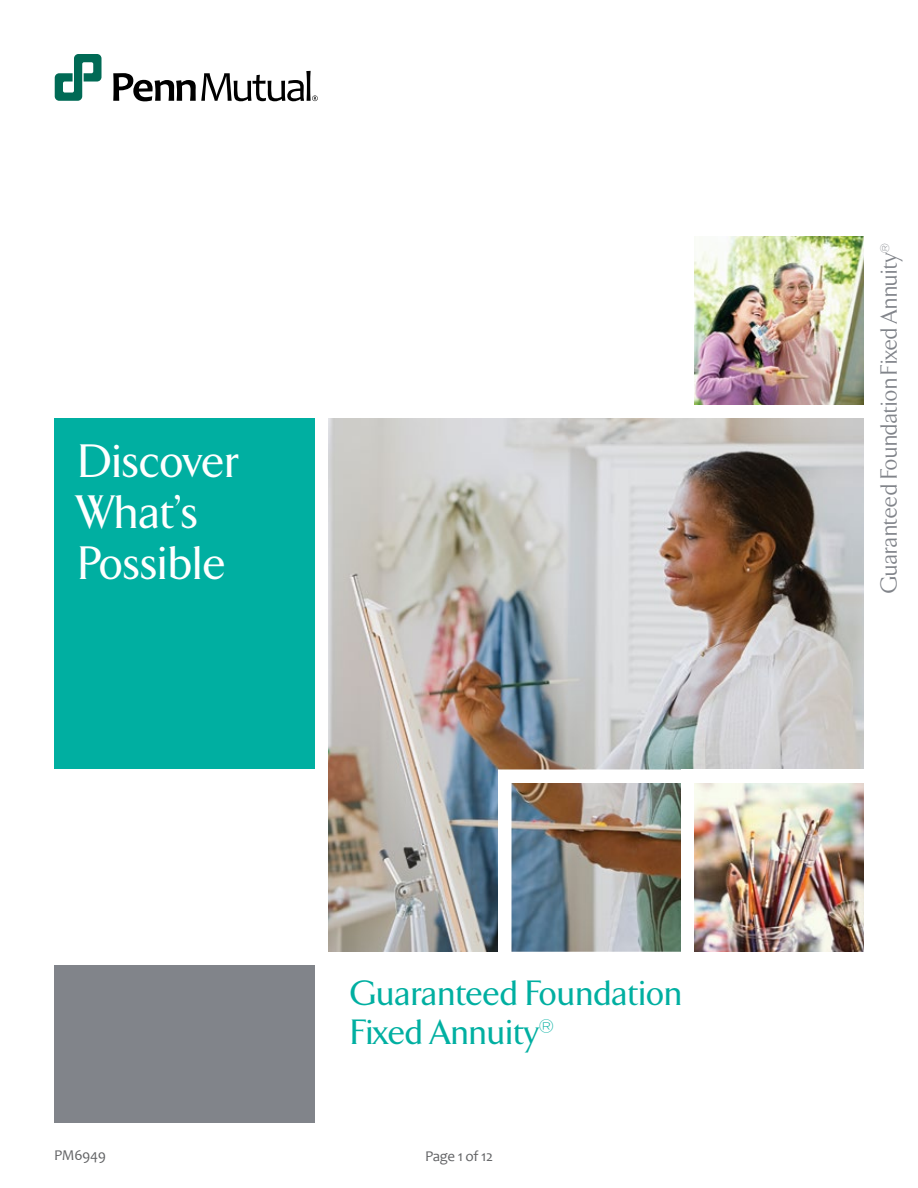
<style>
.page{position:relative;width:918px;height:1188px;background:#fff}
.page>*{position:absolute;margin:0;border:0;box-sizing:border-box;transform-origin:0 0}
.t1{font:500 48px/51px "TF Arrow";letter-spacing:.01em;color:#fff}
.t2{font:500 36px/39px "TF Arrow";letter-spacing:.01em;color:#00afa1}
.t3{font:24px "TF Arrow";letter-spacing:.01em;color:#81848a}
.t4{font:15px "Candara";letter-spacing:-.025em;color:#636466}
</style>
<div class="page">
<svg style="left:55px;top:54px;width:47px;height:47px"></svg>
<svg style="left:113px;top:71px;width:205px;height:30px"></svg>
<img style="left:328px;top:418px;width:536px;height:534px">
<div style="left:54px;top:418px;width:261px;height:352px;background:#00afa1"></div>
<div style="left:54px;top:965px;width:261px;height:158px;background:#81848a"></div>
<img style="left:498px;top:770px;width:183px;height:182px">
<img style="left:694px;top:236px;width:170px;height:169px">
<div style="left:681px;top:770px;width:197px;height:195px;background:#fff"></div>
<img style="left:694px;top:783px;width:170px;height:169px">
<h1 class="t1" style="left:78px;top:437px;width:163px">Discover<br>What’s<br>Possible</h1>
<p class="t2" style="left:350px;top:974px;width:334px">Guaranteed Foundation<br>Fixed Annuity®</p>
<p class="t4" style="left:54px;top:1146px;width:53px">PM6949</p>
<p class="t4" style="left:425px;top:1147px;width:69px">Page 1 of 12</p>
<p class="t3" style="left:876px;top:593px;width:351px;rotate:-90deg">Guaranteed Foundation Fixed Annuity®</p>
</div>
